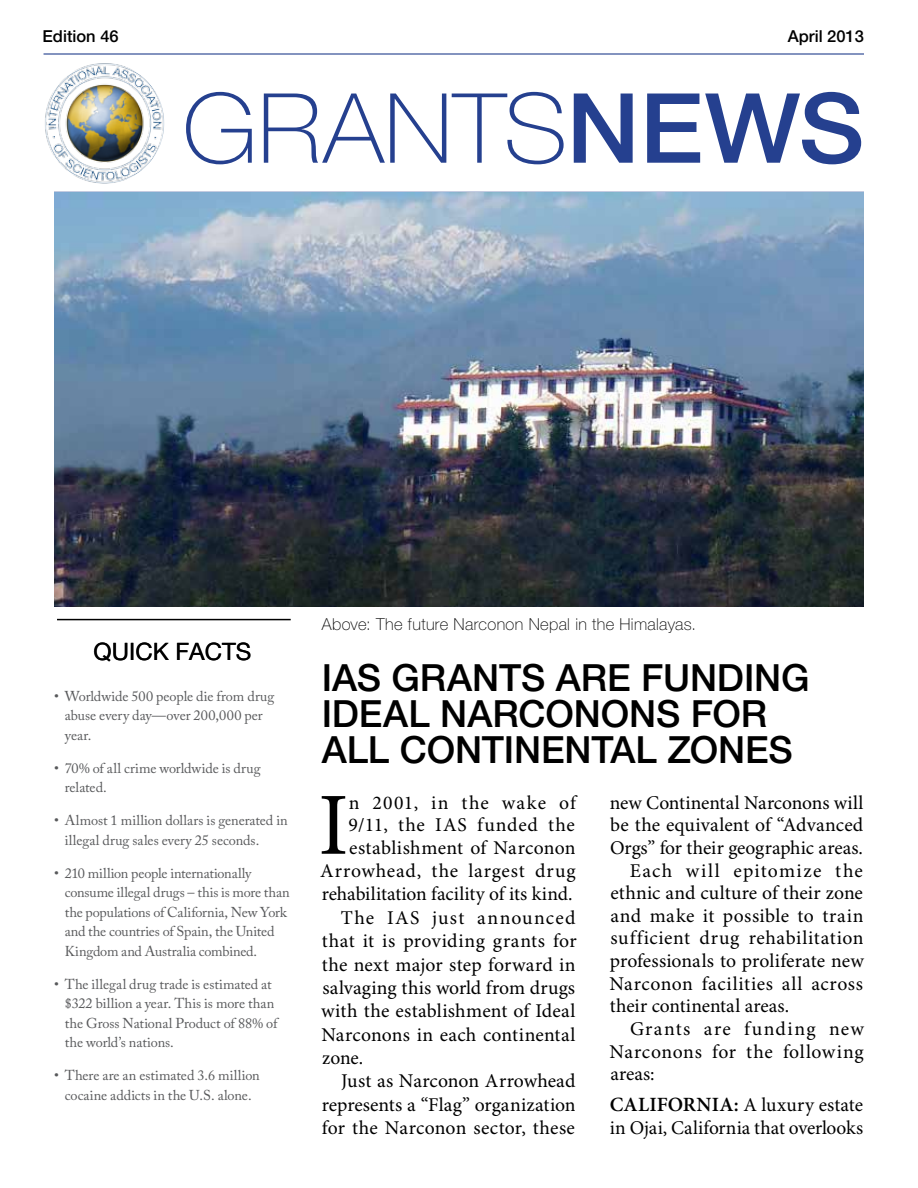
<style>
.page{position:relative;width:918px;height:1188px;background:#fff}
.page>*{position:absolute;margin:0;border:0;box-sizing:border-box;transform-origin:0 0}
.t1{font:100 96.9px "Helvetica Neue";color:#25408f;scale:1.05 1}
.t2{font:88.8px "Minion Pro";color:#000}
.t3{font:500 37.5px/36px "Helvetica Neue";letter-spacing:-.005em;color:#000}
.t4{font:24px "Helvetica Neue Roman";color:#000}
.t5{font:19.5px/22.6px "Minion Pro";letter-spacing:.015em;color:#000}
.t6{font:19.5px "Minion Pro";letter-spacing:-.005em;color:#000}
.t7{font:19.5px "Minion Pro";letter-spacing:.07em;color:#000}
.t8{font:19.5px "Minion Pro";letter-spacing:.06em;color:#000}
.t9{font:19.5px "Minion Pro";letter-spacing:.04em;color:#000}
.t10{font:19.5px "Minion Pro";letter-spacing:.045em;color:#000}
.t11{font:100 16.5px "Helvetica Neue";letter-spacing:.02em;color:#000}
.t12{font:500 16.5px "Helvetica Neue";color:#000}
.t13{font:14.25px/19.5px "Adobe Caslon Pro";letter-spacing:-.005em;color:#58595b}
.s1{font-weight:500}
.s2{font-weight:600;font-size:20.25px}
</style>
<div class="page">
<img style="left:43px;top:62px;width:121px;height:122px;border-radius:61px">
<hr style="left:57px;top:619px;width:234px;height:1px;background:#000">
<hr style="left:54px;top:192px;width:810px;height:1px;background:#25408f">
<hr style="left:44px;top:53px;width:820px;height:2px;background:#25408f">
<img style="left:54px;top:193px;width:810px;height:414px">
<p class="t12" style="left:43px;top:26px;width:78px">Edition 46</p>
<p class="t12" style="left:788px;top:26px;width:78px">April 2013</p>
<h1 class="t1" style="left:182px;top:74px;width:651px">GRANTS<span class="s1">NEWS</span></h1>
<p class="t4" style="left:94px;top:637px;width:159px">QUICK FACTS</p>
<p class="t13" style="left:65px;top:686px;width:211px;text-indent:-11px">• Worldwide 500 people die from drug abuse every day—over 200,000 per year.</p>
<p class="t13" style="left:65px;top:758px;width:197px;text-indent:-11px">• 70% of all crime worldwide is drug related.</p>
<p class="t13" style="left:65px;top:811px;width:225px;text-indent:-11px">• Almost 1 million dollars is generated in illegal drug sales every 25 seconds.</p>
<p class="t13" style="left:65px;top:863px;width:226px;text-indent:-11px">• 210 million people internationally consume illegal drugs – this is more than the populations of California, New York and the countries of Spain, the United Kingdom and Australia combined.</p>
<p class="t13" style="left:65px;top:974px;width:214px;text-indent:-11px">• The illegal drug trade is estimated at $322 billion a year. This is more than the Gross National Product of 88% of the world’s nations.</p>
<p class="t13" style="left:54px;top:1066px;width:207px;text-align:center">• There are an estimated 3.6 million cocaine addicts in the U.S. alone.</p>
<p class="t11" style="left:322px;top:615px;width:376px">Above: The future Narconon Nepal in the Himalayas.</p>
<h3 class="t3" style="left:322px;top:659px;width:489px">IAS GRANTS ARE FUNDING<br>IDEAL NARCONONS FOR<br>ALL CONTINENTAL ZONES</h3>
<h2 class="t2" style="left:318px;top:772px;width:32px">I</h2>
<p class="t8" style="left:349px;top:791px;width:229px">n 2001, in the wake of</p>
<p class="t5" style="left:610px;top:792px;width:255px">new Continental Narconons will</p>
<p class="t5" style="left:610px;top:815px;width:255px">be the equivalent of “Advanced</p>
<p class="t6" style="left:610px;top:836px;width:255px">Orgs” for their geographic areas.</p>
<p class="t7" style="left:630px;top:859px;width:235px">Each will epitomize the</p>
<p class="t5" style="left:610px;top:882px;width:254px">ethnic and culture of their zone</p>
<p class="t5" style="left:610px;top:905px;width:255px">and make it possible to train</p>
<p class="t5" style="left:611px;top:928px;width:255px">sufficient drug rehabilitation</p>
<p class="t5" style="left:610px;top:950px;width:256px">professionals to proliferate new</p>
<p class="t5" style="left:609px;top:973px;width:255px">Narconon facilities all across</p>
<p class="t5" style="left:610px;top:996px;width:181px">their continental areas.</p>
<p class="t7" style="left:630px;top:1017px;width:235px">Grants are funding new</p>
<p class="t5" style="left:609px;top:1041px;width:256px">Narconons for the following</p>
<p class="t5" style="left:610px;top:1063px;width:46px">areas:</p>
<p class="t5" style="left:610px;top:1095px;width:255px"><span class="s2">CALIFORNIA:</span> A luxury estate in Ojai, California that overlooks</p>
<p class="t10" style="left:349px;top:813px;width:228px">9/11, the IAS funded the</p>
<p class="t5" style="left:349px;top:837px;width:228px">establishment of Narconon</p>
<p class="t9" style="left:320px;top:859px;width:257px">Arrowhead, the largest drug</p>
<p class="t6" style="left:322px;top:883px;width:252px">rehabilitation facility of its kind.</p>
<p class="t8" style="left:341px;top:906px;width:236px">The IAS just announced</p>
<p class="t5" style="left:322px;top:930px;width:256px">that it is providing grants for</p>
<p class="t5" style="left:322px;top:954px;width:255px">the next major step forward in</p>
<p class="t5" style="left:323px;top:977px;width:254px">salvaging this world from drugs</p>
<p class="t5" style="left:321px;top:1000px;width:256px">with the establishment of Ideal</p>
<p class="t5" style="left:321px;top:1024px;width:256px">Narconons in each continental</p>
<p class="t5" style="left:322px;top:1047px;width:43px">zone.</p>
<p class="t5" style="left:341px;top:1071px;width:236px">Just as Narconon Arrowhead</p>
<p class="t5" style="left:322px;top:1094px;width:255px">represents a “Flag” organization</p>
<p class="t5" style="left:322px;top:1117px;width:255px">for the Narconon sector, these</p>
</div>
